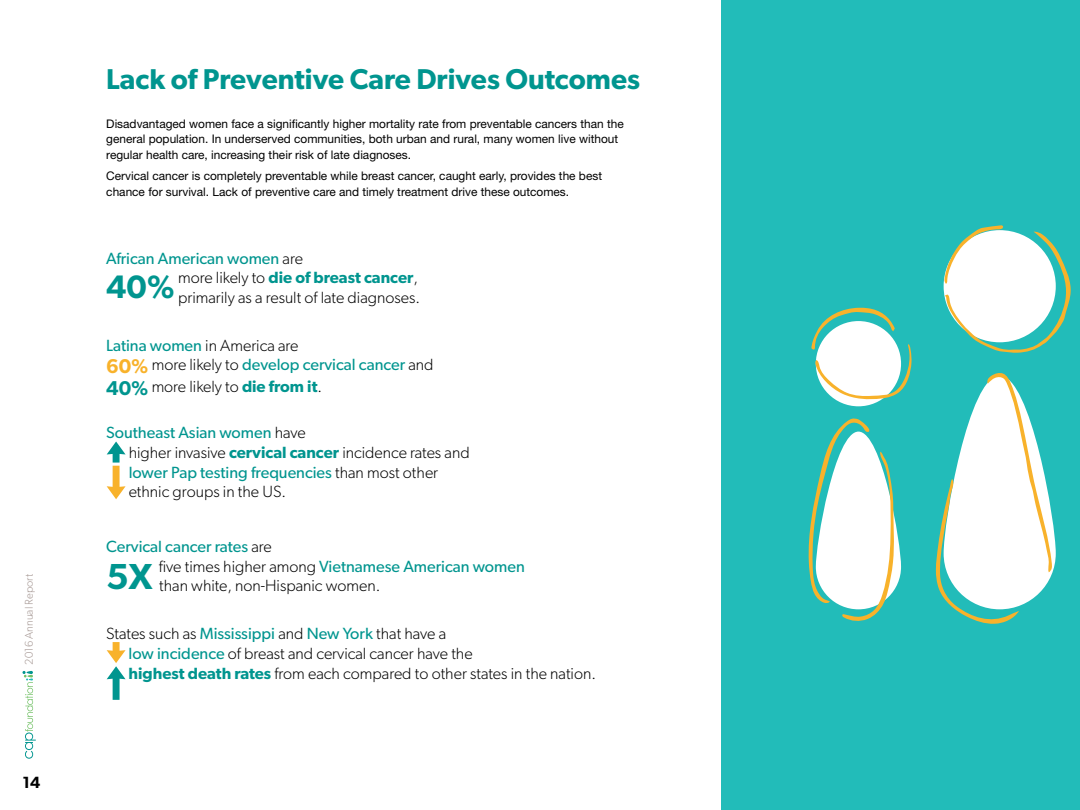
<style>
.page{position:relative;width:1080px;height:810px;background:#fff}
.page>*{position:absolute;margin:0;border:0;box-sizing:border-box;transform-origin:0 0}
.t1{font:600 36.25px "Gibson";color:#00958f}
.t2{font:600 32.5px "Gibson";color:#00958f}
.t3{font:600 28.75px "Gibson";color:#00958f}
.t4{font:300 16.25px/19.8px "Gibson";color:#000}
.t5{font:16.25px/19.4px "Gibson";color:#00958f}
.t6{font:600 16.25px "Gibson";color:#000}
.t7{font:11.88px/15.6px "Helvetica Neue LT Std";color:#000}
.t8{font:300 11.25px "Gibson";color:#a69894}
.s1{font-weight:300;color:#000}
.s2{font-weight:600;color:#00958f}
.s3{font-weight:600;font-size:20px;color:#f8b22b}
.s4{font-weight:600;font-size:20px;color:#00958f}
.s5{font-weight:400;color:#00958f}
</style>
<div class="page">
<div style="left:721px;top:0;width:359px;height:810px;background:#22bcb9"></div>
<svg style="left:107px;top:441px;width:19px;height:58px"></svg>
<svg style="left:107px;top:642px;width:19px;height:58px"></svg>
<div style="left:816px;top:321px;width:85px;height:85px;background:#fff;border-radius:50%"></div>
<svg style="left:816px;top:432px;width:85px;height:177px"></svg>
<svg style="left:944px;top:376px;width:112px;height:233px"></svg>
<svg style="left:808px;top:418px;width:87px;height:203px"></svg>
<svg style="left:936px;top:373px;width:116px;height:251px"></svg>
<svg style="left:811px;top:308px;width:101px;height:92px"></svg>
<svg style="left:944px;top:225px;width:127px;height:128px"></svg>
<svg style="left:22px;top:671px;width:14px;height:88px"></svg>
<p class="t8" style="left:22px;top:665px;width:92px;rotate:-90deg">2016 Annual Report</p>
<p class="t6" style="left:22px;top:772px;width:19px">14</p>
<h3 class="t3" style="left:106px;top:62px;width:535px">Lack of Preventive Care Drives Outcomes</h3>
<p class="t7" style="left:106px;top:115px;width:519px">Disadvantaged women face a significantly higher mortality rate from preventable cancers than the general population. In underserved communities, both urban and rural, many women live without regular health care, increasing their risk of late diagnoses.</p>
<p class="t7" style="left:106px;top:168px;width:497px">Cervical cancer is completely preventable while breast cancer, caught early, provides the best chance for survival. Lack of preventive care and timely treatment drive these outcomes.</p>
<p class="t5" style="left:106px;top:248px;width:198px">African American women <span class="s1">are</span></p>
<h2 class="t2" style="left:106px;top:268px;width:70px">40%</h2>
<p class="t4" style="left:178px;top:268px;width:243px;line-height:19.4px">more likely to <span class="s2">die of breast cancer</span>, primarily as a result of late diagnoses.</p>
<p class="t5" style="left:106px;top:335px;width:329px">Latina women <span class="s1">in America are<br></span><span class="s3">60%</span> <span class="s1">more likely to</span> develop cervical cancer <span class="s1">and</span></p>
<p class="t4" style="left:106px;top:376px;width:217px"><span class="s4">40%</span> more likely to <span class="s2">die from it</span>.</p>
<p class="t4" style="left:129px;top:423px;width:343px;text-indent:-23px"><span class="s5">Southeast Asian women</span> have<br>higher invasive <span class="s2">cervical cancer</span> incidence rates and <span class="s5">lower Pap testing frequencies</span> than most other ethnic groups in the US.</p>
<p class="t5" style="left:106px;top:537px;width:167px">Cervical cancer rates <span class="s1">are</span></p>
<h1 class="t1" style="left:106px;top:555px;width:48px">5X</h1>
<p class="t4" style="left:159px;top:556px;width:368px;line-height:19.4px">five times higher among <span class="s5">Vietnamese American women </span>than white, non-Hispanic women.</p>
<p class="t4" style="left:129px;top:623px;width:469px;text-indent:-23px">States such as <span class="s5">Mississippi</span> and <span class="s5">New York</span> that have a<br><span class="s5">low incidence</span> of breast and cervical cancer have the<br><span class="s2">highest death rates</span> from each compared to other states in the nation.</p>
</div>
